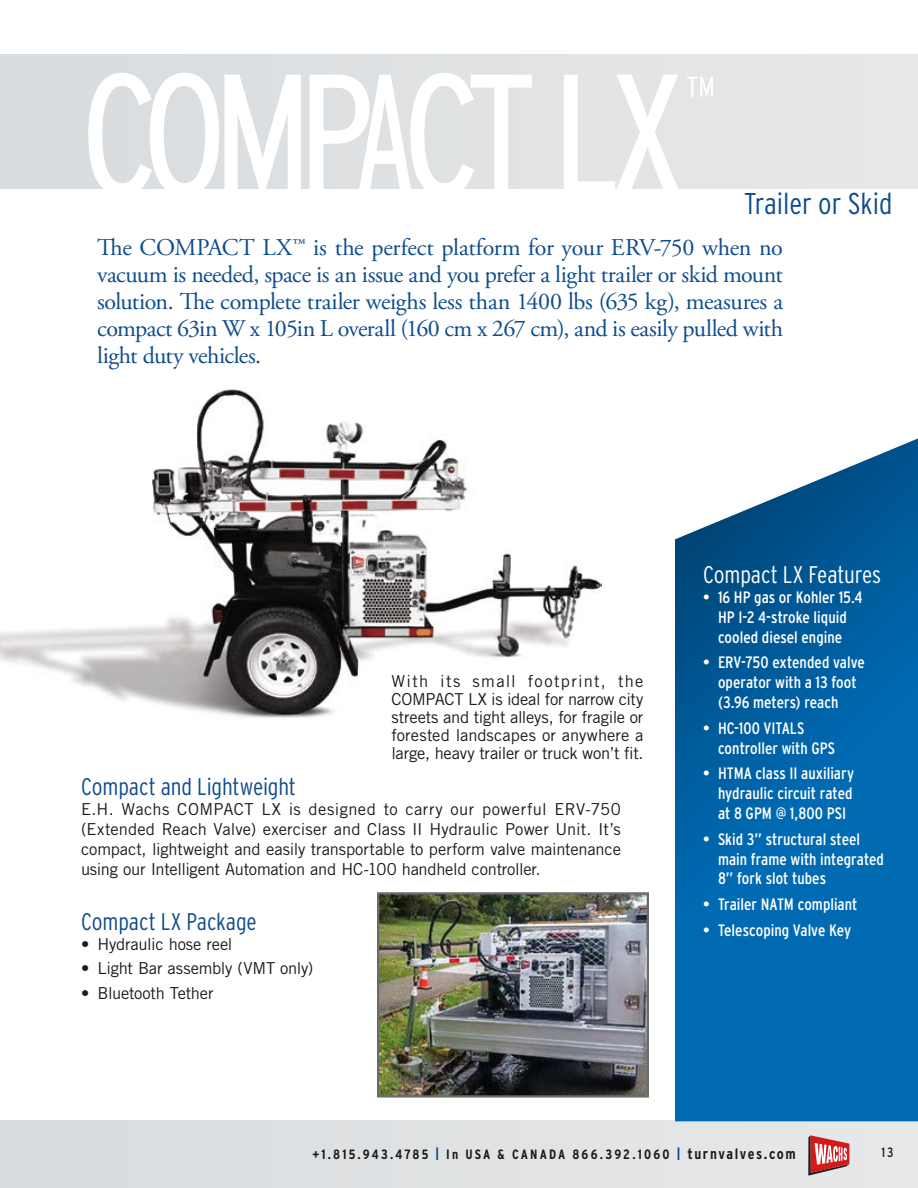
<style>
.page{position:relative;width:918px;height:1188px;background:#fff}
.page>*{position:absolute;margin:0;border:0;box-sizing:border-box;transform-origin:0 0}
.Main_Head_1{font:300 condensed 168px "Interstate";letter-spacing:-.075em;color:#fff}
.Main_Head_1-2{font:300 condensed 51px "Interstate";color:#fff}
.Main_Head_2{font:300 condensed 30px "Interstate";color:#0f4c8e}
.Intro_para{font:24px/27px "Adobe Garamond Pro";letter-spacing:-.02em;color:#0f4c8e;text-align:justify}
.SUBHEAD{font:300 condensed 24px "Interstate";letter-spacing:-.005em;color:#0f4c8e}
.SUBHEAD_Right{font:300 condensed 24px "Interstate";letter-spacing:-.005em;color:#fff}
.TEXT{font:16.5px/18px "Trade Gothic";letter-spacing:-.015em;color:#1c1b1a;text-align:justify}
.t1{font:condensed 16.5px/19.8px "Interstate";color:#fff}
.t2{font:700 condensed 13.5px "Interstate";letter-spacing:.155em;color:#1c1b1a}
.t3{font:condensed 13.5px "Interstate";color:#1c1b1a}
.s1{font-size:18px;color:#0f4c8e}
.s2{font-size:15px}
</style>
<div class="page">
<div style="left:0;top:1120px;width:918px;height:68px;background:#dfe2e3"></div>
<div style="left:0;top:54px;width:918px;height:135px;background:#e4e5e6"></div>
<img style="left:0;top:389px;width:602px;height:329px">
<svg style="left:87px;top:72px;width:214px;height:117px"></svg>
<svg style="left:310px;top:73px;width:222px;height:116px"></svg>
<svg style="left:564px;top:75px;width:114px;height:114px"></svg>
<svg style="left:675px;top:438px;width:243px;height:683px;background:#136dad"></svg>
<img style="left:380px;top:895px;width:266px;height:200px">
<div style="left:377px;top:892px;width:272px;height:206px;border:2px solid #6a6c6c"></div>
<svg style="left:808px;top:1135px;width:41px;height:41px"></svg>
<p class="Main_Head_1" style="left:81px;top:40px;width:605px">COMPACT LX</p>
<p class="Main_Head_1-2" style="left:686px;top:66px;width:30px">™</p>
<p class="Main_Head_2" style="left:744px;top:187px;width:150px">Trailer or Skid</p>
<p class="Intro_para" style="left:97px;top:235px;width:687px">The COMPACT LX™ is the perfect platform for your ERV-750 when no vacuum is needed, space is an issue and you prefer a light trailer or skid mount solution. The complete trailer weighs less than 1400 lbs (635 kg), measures a compact 63in W x 105in L overall (160 cm x 267 cm), and is easily pulled with light duty vehicles.</p>
<p class="TEXT" style="left:392px;top:672px;width:254px">With its small footprint, the COMPACT LX is ideal for narrow city streets and tight alleys, for fragile or forested landscapes or anywhere a large, heavy trailer or truck won’t fit.</p>
<p class="SUBHEAD" style="left:81px;top:773px;width:217px">Compact and Lightweight</p>
<p class="TEXT" style="left:81px;top:799px;width:542px;line-height:19.8px">E.H. Wachs COMPACT LX is designed to carry our powerful ERV-750 (Extended Reach Valve) exerciser and Class II Hydraulic Power Unit. It’s compact, lightweight and easily transportable to perform valve maintenance using our Intelligent Automation and HC-100 handheld controller.</p>
<p class="SUBHEAD" style="left:81px;top:908px;width:177px">Compact LX Package</p>
<p class="TEXT" style="left:81px;top:935px;width:153px">• Hydraulic hose reel</p>
<p class="TEXT" style="left:81px;top:959px;width:234px">• Light Bar assembly (VMT only)</p>
<p class="TEXT" style="left:81px;top:984px;width:134px">• Bluetooth Tether</p>
<p class="SUBHEAD_Right" style="left:703px;top:561px;width:180px">Compact LX Features</p>
<p class="t1" style="left:703px;top:587px;width:161px;text-align:center">• 16 HP gas or Kohler 15.4<br>HP I-2 4-stroke liquid cooled diesel engine</p>
<p class="t1" style="left:718px;top:653px;width:148px;text-indent:-15px">• ERV-750 extended valve operator with a 13 foot (3.96 meters) reach</p>
<p class="t1" style="left:718px;top:718px;width:119px;text-indent:-15px">• HC-100 VITALS controller with GPS</p>
<p class="t1" style="left:718px;top:764px;width:138px;text-align:justify;text-indent:-15px">• HTMA class II auxiliary hydraulic circuit rated at 8 GPM @ 1,800 PSI</p>
<p class="t1" style="left:718px;top:829px;width:168px;text-indent:-15px">• Skid 3” structural steel main frame with integrated<br>8” fork slot tubes</p>
<p class="t1" style="left:703px;top:894px;width:156px">• Trailer NATM compliant</p>
<p class="t1" style="left:703px;top:920px;width:150px">• Telescoping Valve Key</p>
<p class="t2" style="left:313px;top:1147px;width:117px">+1.815.943.4785</p>
<p class="t3" style="left:881px;top:1145px;width:14px">13</p>
<p class="t2" style="left:436px;top:1147px;width:362px"><span class="s1">I</span> In USA &amp; CANADA 866.392.1060 <span class="s1">I</span> <span class="s2">turnvalves.com</span></p>
</div>
